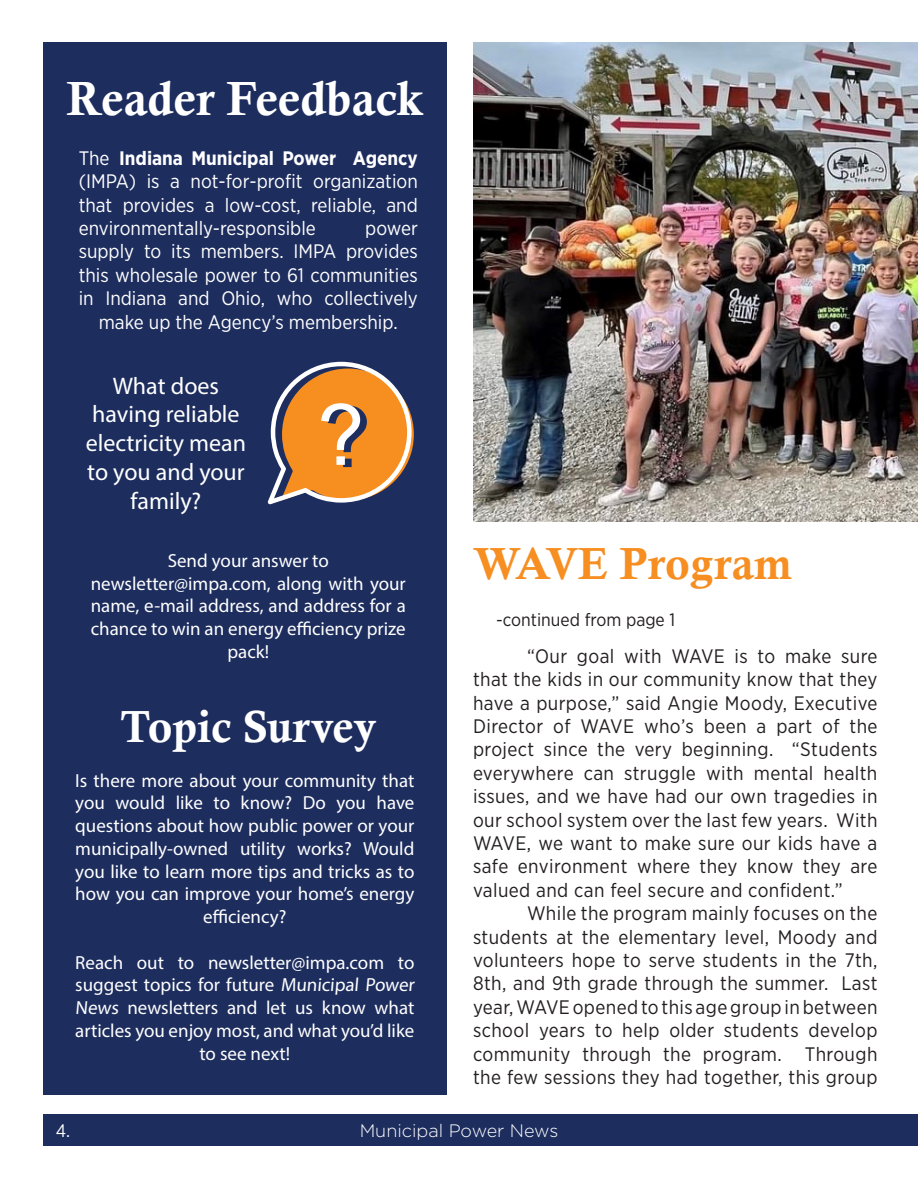
<style>
.page{position:relative;width:918px;height:1188px;background:#fff}
.page>*{position:absolute;margin:0;border:0;box-sizing:border-box;transform-origin:0 0}
.t1{font:48px "Calis MT Bol";color:#fff}
.t2{font:45px "Calis MT Bol";color:#f68e21}
.t3{font:45px "Calis MT Bol";color:#fff}
.t4{font:24px/28.8px "Myriad Pro";color:#fff;text-align:center}
.t5{font:19.5px/23.4px "Gotham Narrow";letter-spacing:.02em;color:#231f20;text-align:justify}
.t6{font:19.5px/23.4px "Gotham Narrow";color:#fff;text-align:justify}
.t7{font:18.9px/22.8px "Myriad Pro";color:#fff;text-align:center}
.t8{font:18px "Gotham Narrow";color:#231f20}
.t9{font:300 18px "Gotham";color:#fff}
.t10{font:18px "Gotham Narrow";color:#fff}
.s1{font-weight:700}
</style>
<div class="page">
<div style="left:43px;top:1114px;width:875px;height:32px;background:#1d2d5e"></div>
<div style="left:43px;top:42px;width:403px;height:1053px;background:#1d2d5e"></div>
<svg style="left:268px;top:362px;width:146px;height:142px"></svg>
<img style="left:473px;top:42px;width:445px;height:480px">
<p class="t1" style="left:67px;top:71px;width:358px">Reader Feedback</p>
<p class="t6" style="left:79px;top:146px;width:341px">The <span class="s1">Indiana Municipal Power Agency </span>(IMPA) is a not-for-profit organization that provides a low-cost, reliable, and environmentally-responsible</p>
<p class="t6" style="left:365px;top:216px;width:54px">power</p>
<p class="t6" style="left:79px;top:239px;width:341px">supply to its members. IMPA provides</p>
<p class="t6" style="left:79px;top:263px;width:341px">this wholesale power to 61 communities</p>
<p class="t6" style="left:79px;top:286px;width:341px">in Indiana and Ohio, who collectively</p>
<p class="t6" style="left:99px;top:310px;width:301px">make up the Agency’s membership.</p>
<p class="t4" style="left:86px;top:371px;width:162px">What does having reliable electricity mean to you and your family?</p>
<p class="t7" style="left:168px;top:549px;width:163px">Send your answer to</p>
<p class="t7" style="left:91px;top:572px;width:317px">newsletter@impa.com, along with your name, e-mail address, and address for a chance to win an energy efficiency prize pack!</p>
<p class="t3" style="left:120px;top:701px;width:257px">Topic Survey</p>
<p class="t7" style="left:75px;top:769px;width:341px">Is there more about your community that you would like to know? Do you have questions about how public power or your municipally-owned utility works? Would you like to learn more tips and tricks as to how you can improve your home’s energy efficiency?</p>
<p class="t7" style="left:75px;top:951px;width:343px">Reach out to newsletter@impa.com to suggest topics for future Municipal Power News newsletters and let us know what articles you enjoy most, and what you’d like to see next!</p>
<p class="t2" style="left:473px;top:538px;width:320px">WAVE Program</p>
<p class="t8" style="left:496px;top:608px;width:181px">-continued from page 1</p>
<p class="t5" style="left:473px;top:644px;width:406px;text-indent:54px">“Our goal with WAVE is to make sure that the kids in our community know that they have a purpose,” said Angie Moody, Executive Director of WAVE who’s been a part of the project since the very beginning. “Students everywhere can struggle with mental health issues, and we have had our own tragedies in our school system over the last few years. With WAVE, we want to make sure our kids have a safe environment where they know they are valued and can feel secure and confident.”</p>
<p class="t5" style="left:473px;top:901px;width:406px;text-indent:54px">While the program mainly focuses on the students at the elementary level, Moody and volunteers hope to serve students in the 7th, 8th, and 9th grade through the summer. Last year, WAVE opened to this age group in between school years to help older students develop community through the program. Through the few sessions they had together, this group</p>
<p class="t10" style="left:56px;top:1120px;width:16px">4.</p>
<p class="t9" style="left:360px;top:1119px;width:200px">Municipal Power News</p>
</div>
